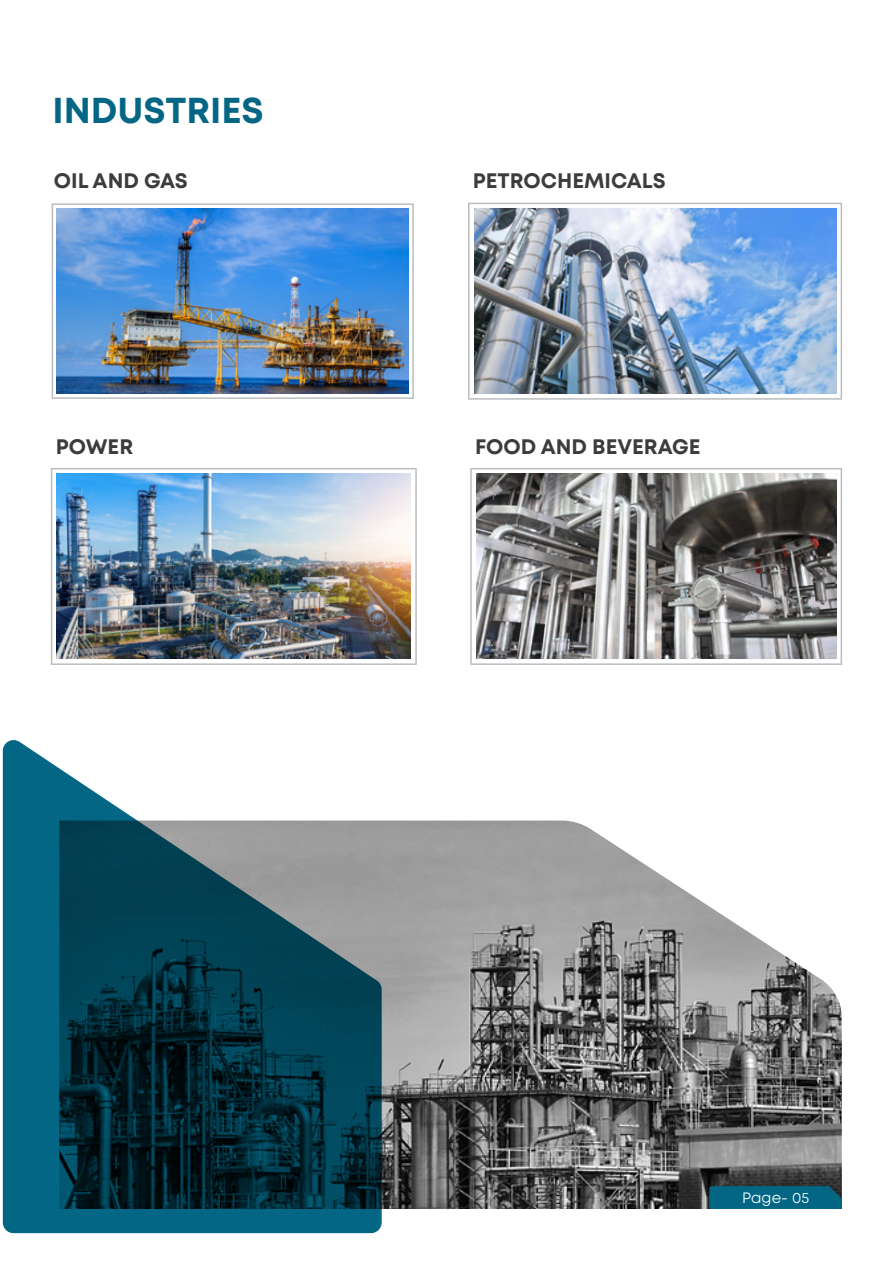
<style>
.page{position:relative;width:893px;height:1263px;background:#fff}
.page>*{position:absolute;margin:0;border:0;box-sizing:border-box;transform-origin:0 0}
.t1{font:700 36px "Mont";color:#026684}
.t2{font:700 21px "Mont";color:#3c3c3b}
.t3{font:15px "Mont";color:#fff}
</style>
<div class="page">
<img style="left:57px;top:209px;width:352px;height:185px">
<img style="left:382px;top:820px;width:460px;height:389px">
<svg style="left:3px;top:740px;width:379px;height:493px;background:#336371"></svg>
<svg style="left:709px;top:1186px;width:133px;height:23px;background:#036380"></svg>
<div style="left:52px;top:203px;width:362px;height:196px;border:1px solid #babcbe"></div>
<img style="left:468px;top:203px;width:374px;height:197px">
<img style="left:51px;top:468px;width:366px;height:197px">
<svg style="left:470px;top:468px;width:372px;height:197px;background:#858484"></svg>
<h1 class="t1" style="left:52px;top:87px;width:213px">INDUSTRIES</h1>
<p class="t2" style="left:54px;top:167px;width:135px">OIL AND GAS</p>
<p class="t2" style="left:56px;top:433px;width:79px">POWER</p>
<p class="t2" style="left:473px;top:167px;width:194px">PETROCHEMICALS</p>
<p class="t2" style="left:475px;top:433px;width:227px">FOOD AND BEVERAGE</p>
<p class="t3" style="left:742px;top:1188px;width:69px">Page- 05</p>
</div>
